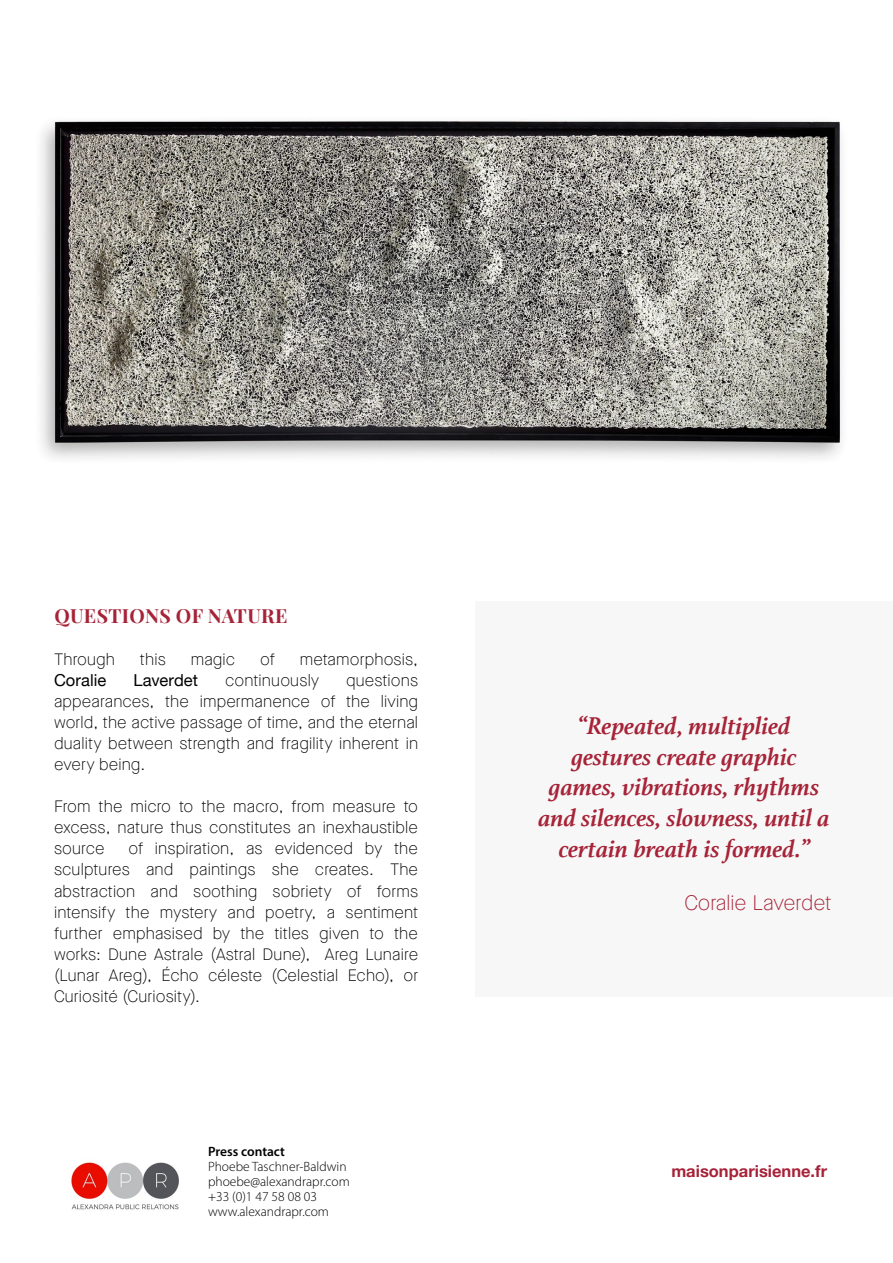
<style>
.page{position:relative;width:893px;height:1263px;background:#fff}
.page>*{position:absolute;margin:0;border:0;box-sizing:border-box;transform-origin:0 0}
.t1{font:italic 700 25.5px/30.6px "Athelas";color:#a62338;text-align:center}
.t2{font:100 21px "Maison Neue";color:#a62338}
.t3{font:700 19.5px "Playfair Display";letter-spacing:.02em;color:#a62338}
.t4{font:100 16.5px/21.1px "Maison Neue";letter-spacing:.01em;color:#000;text-align:justify}
.t5{font:700 16.5px "Helvetica Neue";color:#a72239}
.t6{font:16.5px "Helvetica Neue";letter-spacing:.005em;color:#000}
.t7{font:300 13.5px/15px "Myriad Pro";color:#000}
.t8{font:600 13.5px "Myriad Pro";color:#000}
</style>
<div class="page">
<img style="left:71px;top:1162px;width:108px;height:48px">
<img style="left:41px;top:120px;width:802px;height:339px">
<div style="left:476px;top:602px;width:417px;height:395px;background:#f4f3f3"></div>
<p class="t3" style="left:54px;top:600px;width:235px">QUESTIONS OF NATURE</p>
<p class="t4" style="left:54px;top:649px;width:63px">Through</p>
<p class="t4" style="left:140px;top:649px;width:27px">this</p>
<p class="t4" style="left:191px;top:649px;width:46px">magic</p>
<p class="t4" style="left:260px;top:649px;width:16px">of</p>
<p class="t4" style="left:300px;top:649px;width:120px">metamorphosis,</p>
<p class="t6" style="left:54px;top:669px;width:54px">Coralie</p>
<p class="t6" style="left:133px;top:669px;width:66px">Laverdet</p>
<p class="t4" style="left:225px;top:670px;width:95px">continuously</p>
<p class="t4" style="left:54px;top:670px;width:366px;text-indent:292px">questions appearances, the impermanence of the living world, the active passage of time, and the eternal duality between strength and fragility inherent in every being.</p>
<p class="t4" style="left:54px;top:796px;width:366px">From the micro to the macro, from measure to excess, nature thus constitutes an inexhaustible source</p>
<p class="t4" style="left:54px;top:838px;width:366px;text-indent:74px">of inspiration, as evidenced by the sculptures and paintings she creates. The abstraction and soothing sobriety of forms intensify the mystery and poetry, a sentiment further emphasised by the titles given to the works: Dune Astrale (Astral Dune), Areg Lunaire (Lunar Areg), Écho céleste (Celestial Echo), or Curiosité (Curiosity).</p>
<h1 class="t1" style="left:539px;top:710px;width:293px">“Repeated, multiplied gestures create graphic games, vibrations, rhythms and silences, slowness, until a certain breath is formed.”</h1>
<p class="t2" style="left:684px;top:890px;width:149px">Coralie Laverdet</p>
<p class="t8" style="left:208px;top:1143px;width:78px">Press contact</p>
<p class="t7" style="left:208px;top:1159px;width:143px">Phoebe Taschner-Baldwin phoebe@alexandrapr.com +33 (0)1 47 58 08 03 www.alexandrapr.com</p>
<p class="t5" style="left:671px;top:1158px;width:157px">maisonparisienne.fr</p>
</div>
